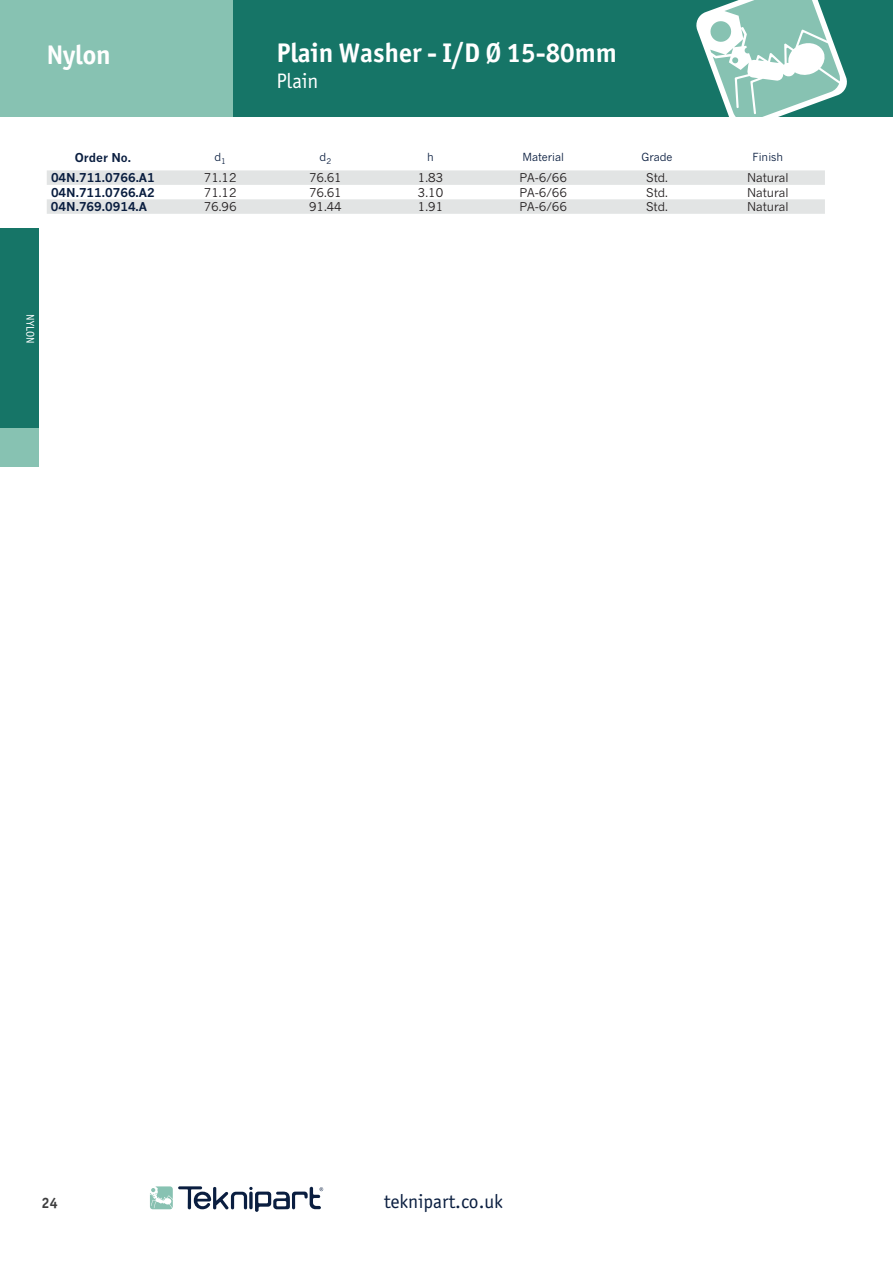
<style>
.page{position:relative;width:893px;height:1263px;background:#fff}
.page>*{position:absolute;margin:0;border:0;box-sizing:border-box;transform-origin:0 0}
.t1{font:700 27px "Officina Sans ITC Pro";color:#fff}
.t2{font:21px "Officina Sans ITC Pro";color:#fff}
.t3{font:19.5px "Officina Sans ITC Pro";color:#0a1e40}
.t4{font:700 15px "Officina Sans ITC Pro";color:#3e3e3f}
.t5{font:12px "News Gothic MT Pro";color:#231f20}
.t6{font:700 12px "News Gothic MT Pro";color:#0a1e40}
.t7{font:11.25px "Officina Sans ITC Pro";color:#fff}
.t8{font:11.1px "News Gothic MT Pro";color:#0a1e40}
</style>
<div class="page">
<div style="left:0;top:0;width:234px;height:116px;background:#87c2b2"></div>
<div style="left:0;top:228px;width:38px;height:200px;background:#167567"></div>
<div style="left:0;top:428px;width:38px;height:38px;background:#87c2b2"></div>
<div style="left:234px;top:0;width:659px;height:116px;background:#167567"></div>
<svg style="left:696px;top:0;width:151px;height:116px"></svg>
<svg style="left:47px;top:170px;width:778px;height:44px"></svg>
<svg style="left:150px;top:1186px;width:173px;height:26px"></svg>
<h1 class="t1" style="left:47px;top:38px;width:65px">Nylon</h1>
<h1 class="t1" style="left:276px;top:36px;width:342px">Plain Washer - I/D Ø 15-80mm</h1>
<h2 class="t2" style="left:276px;top:69px;width:44px">Plain</h2>
<p class="t6" style="left:75px;top:150px;width:58px">Order No.</p>
<p class="t8" style="left:214px;top:150px;width:13px">d<sub>1</sub></p>
<p class="t8" style="left:320px;top:150px;width:13px">d<sub>2</sub></p>
<p class="t8" style="left:427px;top:150px;width:8px">h</p>
<p class="t8" style="left:522px;top:150px;width:43px">Material</p>
<p class="t8" style="left:641px;top:150px;width:33px">Grade</p>
<p class="t8" style="left:753px;top:150px;width:32px">Finish</p>
<p class="t6" style="left:51px;top:170px;width:105px">04N.711.0766.A1</p>
<p class="t5" style="left:204px;top:171px;width:34px">71.12</p>
<p class="t5" style="left:309px;top:171px;width:34px">76.61</p>
<p class="t5" style="left:418px;top:171px;width:27px">1.83</p>
<p class="t5" style="left:519px;top:171px;width:49px">PA-6/66</p>
<p class="t5" style="left:646px;top:171px;width:23px">Std.</p>
<p class="t5" style="left:747px;top:171px;width:43px">Natural</p>
<p class="t6" style="left:51px;top:185px;width:105px">04N.711.0766.A2</p>
<p class="t5" style="left:204px;top:185px;width:34px">71.12</p>
<p class="t5" style="left:309px;top:185px;width:34px">76.61</p>
<p class="t5" style="left:418px;top:185px;width:27px">3.10</p>
<p class="t5" style="left:519px;top:185px;width:49px">PA-6/66</p>
<p class="t5" style="left:646px;top:185px;width:23px">Std.</p>
<p class="t5" style="left:747px;top:185px;width:43px">Natural</p>
<p class="t6" style="left:51px;top:199px;width:98px">04N.769.0914.A</p>
<p class="t5" style="left:204px;top:199px;width:34px">76.96</p>
<p class="t5" style="left:309px;top:199px;width:34px">91.44</p>
<p class="t5" style="left:418px;top:199px;width:27px">1.91</p>
<p class="t5" style="left:519px;top:199px;width:49px">PA-6/66</p>
<p class="t5" style="left:646px;top:199px;width:23px">Std.</p>
<p class="t5" style="left:747px;top:199px;width:43px">Natural</p>
<p class="t7" style="left:37px;top:314px;width:30px;rotate:90deg">NYLON</p>
<p class="t4" style="left:42px;top:1193px;width:18px">24</p>
<h3 class="t3" style="left:384px;top:1189px;width:120px">teknipart.co.uk</h3>
</div>
